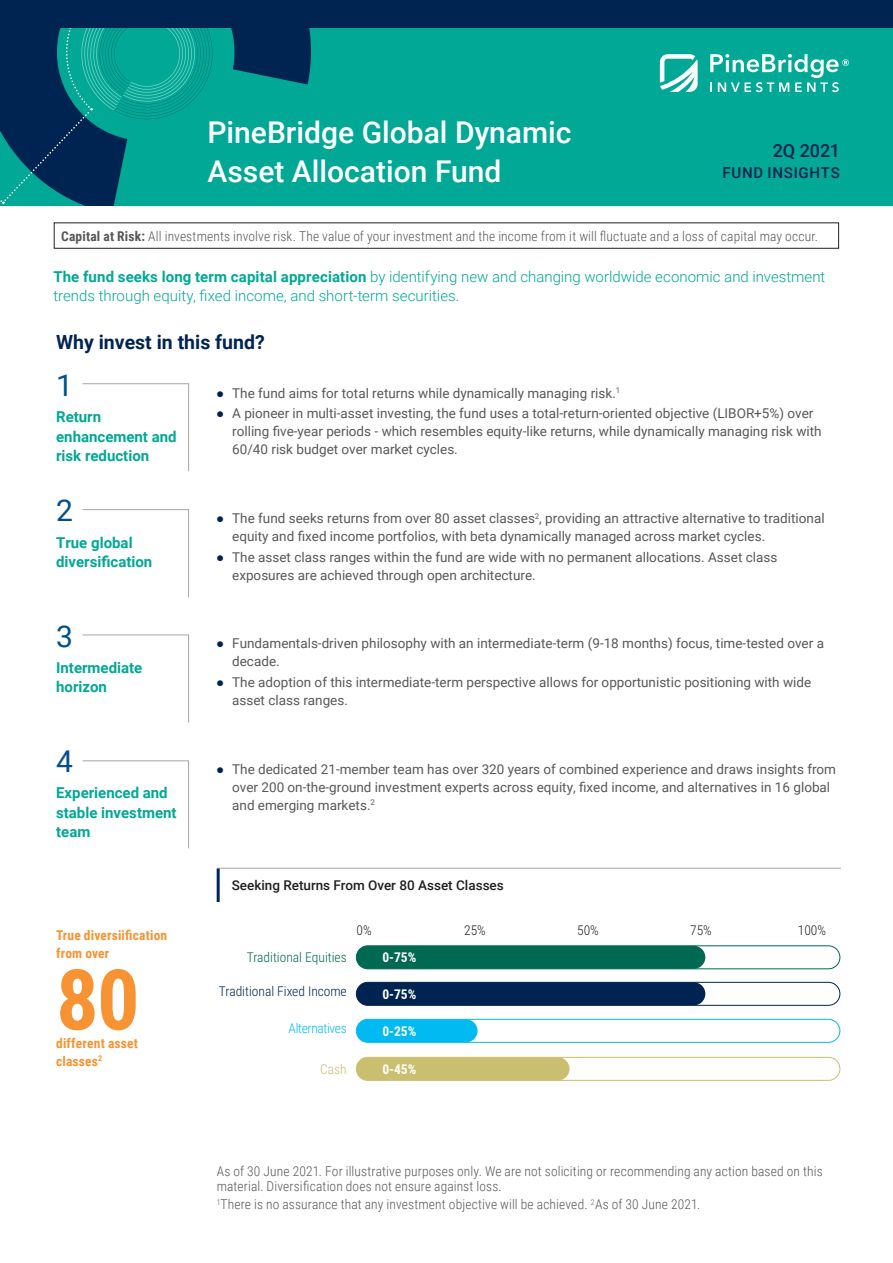
<style>
.page{position:relative;width:893px;height:1263px;background:#fff}
.page>*{position:absolute;margin:0;border:0;box-sizing:border-box;transform-origin:0 0}
.Bullet{font:700 84px "Roboto Condensed";color:#f79332}
.t1{font:500 30px/39px "Roboto";color:#fff}
.Heading_11_15{font:30px "Roboto";color:#004f8f}
.Header_12_15{font:700 19.5px "Roboto";color:#002451}
.Disclosure_9_10{font:500 18px "Roboto";letter-spacing:-.01em;color:#002451}
.Objective{font:300 15px/19.5px "Roboto";color:#00a895}
.Heading_11_15-2{font:700 15px/19.5px "Roboto";color:#00a895}
.Disclosure_9_10-2{font:500 15px "Roboto";letter-spacing:.05em;color:#002451}
.t2{font:13.5px/18px "Roboto";color:#57585a}
.Disclosure_9_10-3{font:300 13.5px/15px "Roboto Condensed";letter-spacing:.01em;color:#57585a}
.Bullet-2{font:700 13.5px/18px "Roboto Condensed";letter-spacing:.015em;color:#f79332}
.Chart_CallOut{font:500 13.5px "Roboto";color:#231f20}
.t3{font:300 13.5px "Roboto Condensed";color:#002451}
.t4{font:700 13.5px "Roboto Condensed";color:#fff}
.t5{font:300 13.5px "Roboto Condensed";color:#006951}
.t6{font:300 13.5px "Roboto Condensed";color:#231f20}
.t7{font:300 13.5px "Roboto Condensed";letter-spacing:-.025em;color:#00baf1}
.t8{font:300 13.5px "Roboto Condensed";color:#cabf6e}
.s1{font-weight:700}
.s2{font-family:"Arial";color:#002451}
</style>
<div class="page">
<div style="left:0;top:28px;width:893px;height:178px;background:#00a895"></div>
<svg style="left:231px;top:28px;width:80px;height:57px;fill:#002451"></svg>
<svg style="left:0;top:28px;width:213px;height:177px"></svg>
<div style="left:0;top:0;width:893px;height:27px;background:#002451"></div>
<svg style="left:82px;top:383px;width:107px;height:89px"></svg>
<svg style="left:82px;top:509px;width:107px;height:89px"></svg>
<svg style="left:82px;top:634px;width:107px;height:89px"></svg>
<svg style="left:82px;top:760px;width:107px;height:89px"></svg>
<hr style="left:217px;top:868px;width:624px;height:1px;background:#a3a7a9">
<hr style="left:217px;top:869px;width:3px;height:33px;background:#002451">
<div style="left:356px;top:1057px;width:484px;height:24px;border:1px solid #cabf6e;border-radius:11px"></div>
<div style="left:356px;top:945px;width:484px;height:24px;border:1px solid #006951;border-radius:12px"></div>
<div style="left:356px;top:982px;width:484px;height:24px;border:1px solid #002451;border-radius:11px"></div>
<div style="left:356px;top:1019px;width:484px;height:24px;border:1px solid #00baf1;border-radius:12px"></div>
<div style="left:356px;top:946px;width:349px;height:23px;background:#006951;border-radius:11px"></div>
<div style="left:356px;top:982px;width:349px;height:23px;background:#002451;border-radius:11px"></div>
<div style="left:356px;top:1019px;width:121px;height:23px;background:#00baf1;border-radius:11px"></div>
<div style="left:356px;top:1057px;width:214px;height:23px;background:#cabf6e;border-radius:11px"></div>
<svg style="left:660px;top:54px;width:38px;height:38px"></svg>
<svg style="left:710px;top:54px;width:139px;height:38px"></svg>
<p class="t1" style="left:207px;top:112px;width:366px">PineBridge Global Dynamic<br>Asset Allocation Fund</p>
<p class="Disclosure_9_10" style="left:773px;top:138px;width:69px">2Q 2021</p>
<p class="Disclosure_9_10-2" style="left:722px;top:162px;width:119px">FUND INSIGHTS</p>
<p class="Disclosure_9_10-3" style="left:61px;top:228px;width:758px"><span class="s1">Capital at Risk:</span> All investments involve risk. The value of your investment and the income from it will fluctuate and a loss of capital may occur.</p>
<p class="Objective" style="left:53px;top:266px;width:774px"><span class="s1">The fund seeks long term capital appreciation</span> by identifying new and changing worldwide economic and investment trends through equity, fixed income, and short-term securities.</p>
<p class="Header_12_15" style="left:56px;top:328px;width:210px">Why invest in this fund?</p>
<p class="Heading_11_15" style="left:56px;top:364px;width:18px">1</p>
<p class="Heading_11_15-2" style="left:56px;top:406px;width:122px">Return enhancement and risk reduction</p>
<p class="t2" style="left:216px;top:383px;width:406px"><span class="s2">●</span> The fund aims for total returns while dynamically managing risk.<sup>1</sup></p>
<p class="t2" style="left:232px;top:404px;width:591px;text-indent:-16px"><span class="s2">●</span> A pioneer in multi-asset investing, the fund uses a total-return-oriented objective (LIBOR+5%) over rolling five-year periods - which resembles equity-like returns, while dynamically managing risk with<br>60/40 risk budget over market cycles.</p>
<p class="Heading_11_15" style="left:56px;top:490px;width:18px">2</p>
<p class="Heading_11_15-2" style="left:56px;top:532px;width:98px">True global diversification</p>
<p class="Heading_11_15" style="left:56px;top:615px;width:18px">3</p>
<p class="Heading_11_15-2" style="left:56px;top:657px;width:88px">Intermediate horizon</p>
<p class="Heading_11_15" style="left:56px;top:740px;width:18px">4</p>
<p class="Heading_11_15-2" style="left:56px;top:782px;width:122px">Experienced and stable investment team</p>
<p class="Bullet-2" style="left:56px;top:925px;width:113px">True diversiification from over</p>
<p class="Bullet" style="left:56px;top:941px;width:85px">80</p>
<p class="Bullet-2" style="left:56px;top:1033px;width:83px">different asset classes<sup>2</sup></p>
<p class="t2" style="left:232px;top:509px;width:594px;text-indent:-16px"><span class="s2">●</span> The fund seeks returns from over 80 asset classes<sup>2</sup>, providing an attractive alternative to traditional equity and fixed income portfolios, with beta dynamically managed across market cycles.</p>
<p class="t2" style="left:232px;top:547px;width:547px;text-indent:-16px"><span class="s2">●</span> The asset class ranges within the fund are wide with no permanent allocations. Asset class exposures are achieved through open architecture.</p>
<p class="t2" style="left:232px;top:634px;width:593px;text-indent:-16px"><span class="s2">●</span> Fundamentals-driven philosophy with an intermediate-term (9-18 months) focus, time-tested over a decade.</p>
<p class="t2" style="left:232px;top:673px;width:580px;text-indent:-16px"><span class="s2">●</span> The adoption of this intermediate-term perspective allows for opportunistic positioning with wide asset class ranges.</p>
<p class="t2" style="left:232px;top:759px;width:605px;text-indent:-16px"><span class="s2">●</span> The dedicated 21-member team has over 320 years of combined experience and draws insights from over 200 on-the-ground investment experts across equity, fixed income, and alternatives in 16 global and emerging markets.<sup>2</sup></p>
<p class="Chart_CallOut" style="left:232px;top:876px;width:274px">Seeking Returns From Over 80 Asset Classes</p>
<p class="t6" style="left:357px;top:921px;width:17px">0%</p>
<p class="t6" style="left:464px;top:921px;width:23px">25%</p>
<p class="t6" style="left:577px;top:921px;width:23px">50%</p>
<p class="t6" style="left:690px;top:921px;width:23px">75%</p>
<p class="t6" style="left:798px;top:921px;width:30px">100%</p>
<p class="t5" style="left:247px;top:948px;width:101px">Traditional Equities</p>
<p class="t3" style="left:219px;top:982px;width:129px">Traditional Fixed Income</p>
<p class="t7" style="left:289px;top:1019px;width:60px">Alternatives</p>
<p class="t8" style="left:320px;top:1059px;width:28px">Cash</p>
<p class="t4" style="left:382px;top:948px;width:36px">0-75%</p>
<p class="t4" style="left:382px;top:984px;width:36px">0-75%</p>
<p class="t4" style="left:382px;top:1021px;width:36px">0-25%</p>
<p class="t4" style="left:382px;top:1059px;width:36px">0-45%</p>
<p class="Disclosure_9_10-3" style="left:217px;top:1163px;width:607px">As of 30 June 2021. For illustrative purposes only. We are not soliciting or recommending any action based on this material. Diversification does not ensure against loss.</p>
<p class="Disclosure_9_10-3" style="left:217px;top:1196px;width:485px"><sup>1</sup>There is no assurance that any investment objective will be achieved. <sup>2</sup>As of 30 June 2021.</p>
</div>
